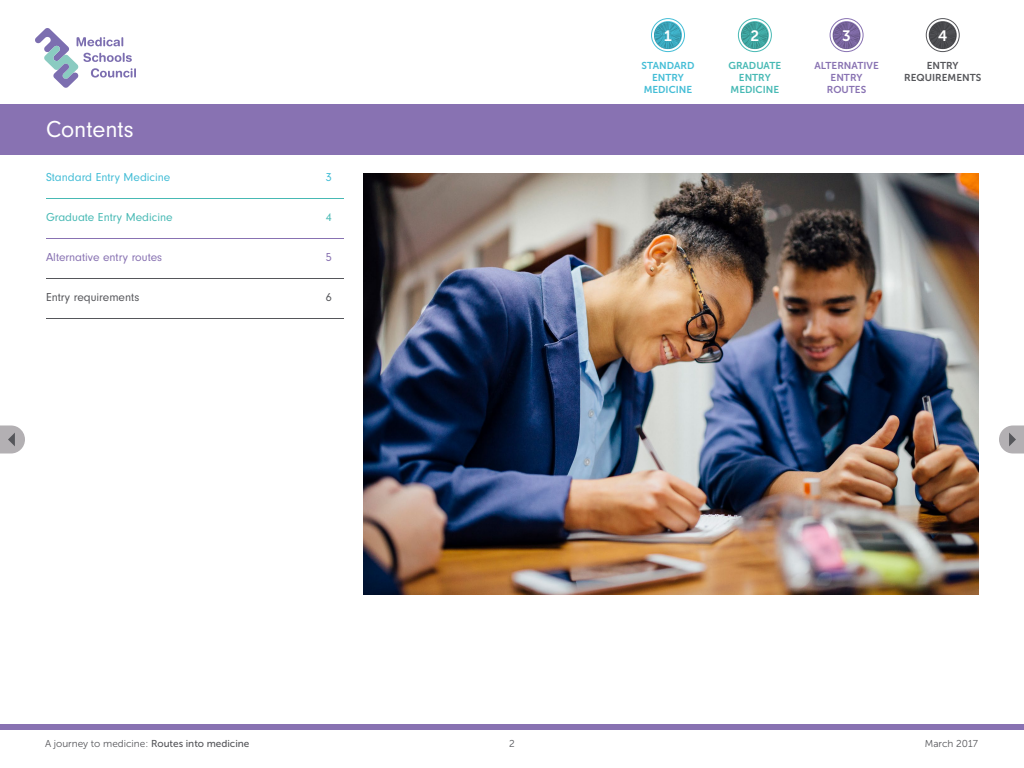
<style>
.page{position:relative;width:1024px;height:768px;background:#fff}
.page>*{position:absolute;margin:0;border:0;box-sizing:border-box;transform-origin:0 0}
.t1{font:24px "Neuzeit Gro";color:#fff}
.t2{font:15px "Museo Sans 700";color:#fff}
.Body{font:12px "Neuzeit Gro";color:#8872b2}
.Body-2{font:12px "Neuzeit Gro";color:#43bdd6}
.Body-3{font:12px "Neuzeit Gro";color:#47b9b4}
.Body-4{font:12px "Neuzeit Gro";color:#55565a}
.t3{font:10px "Museo Sans 300";color:#55565a}
.t4{font:10px/12px "Museo Sans 700";color:#8872b2;text-align:center}
.t5{font:10px/12px "Museo Sans 700";color:#43bdd6;text-align:center}
.t6{font:10px/12px "Museo Sans 700";color:#47b9b4;text-align:center}
.t7{font:10px/12px "Museo Sans 700";color:#55565a;text-align:center}
.s1{font-family:"Museo Sans 500"}
</style>
<div class="page">
<div style="left:0;top:104px;width:1024px;height:51px;background:#8872b2"></div>
<div style="left:0;top:724px;width:1024px;height:6px;background:#8872b2"></div>
<svg style="left:999px;top:426px;width:25px;height:28px"></svg>
<svg style="left:0;top:426px;width:25px;height:28px"></svg>
<img style="left:363px;top:173px;width:615px;height:422px">
<hr style="left:46px;top:198px;width:298px;height:1px;background:#47b9b4">
<hr style="left:46px;top:238px;width:298px;height:1px;background:#8872b2">
<hr style="left:46px;top:318px;width:298px;height:1px;background:#55565a">
<hr style="left:46px;top:278px;width:298px;height:1px;background:#55565a">
<svg style="left:654px;top:21px;width:28px;height:28px"></svg>
<div style="left:651px;top:18px;width:34px;height:34px;border:1px solid #43bdd6;border-radius:50%"></div>
<img style="left:655px;top:22px;width:26px;height:26px">
<svg style="left:741px;top:21px;width:28px;height:28px"></svg>
<div style="left:738px;top:18px;width:34px;height:34px;border:1px solid #47b9b4;border-radius:50%"></div>
<img style="left:742px;top:22px;width:26px;height:26px">
<svg style="left:929px;top:21px;width:28px;height:28px"></svg>
<div style="left:926px;top:18px;width:34px;height:34px;border:1px solid #55565a;border-radius:50%"></div>
<img style="left:930px;top:22px;width:26px;height:26px">
<svg style="left:833px;top:21px;width:28px;height:28px"></svg>
<div style="left:830px;top:18px;width:34px;height:34px;border:1px solid #8872b2;border-radius:50%"></div>
<img style="left:834px;top:22px;width:26px;height:26px">
<svg style="left:35px;top:28px;width:101px;height:60px"></svg>
<p class="t1" style="left:46px;top:116px;width:89px">Contents</p>
<p class="Body-2" style="left:46px;top:171px;width:126px">Standard Entry Medicine</p>
<p class="Body-2" style="left:326px;top:171px;width:7px">3</p>
<p class="Body-3" style="left:46px;top:211px;width:128px">Graduate Entry Medicine</p>
<p class="Body-3" style="left:326px;top:211px;width:7px">4</p>
<p class="Body" style="left:46px;top:251px;width:118px">Alternative entry routes</p>
<p class="Body" style="left:326px;top:251px;width:7px">5</p>
<p class="Body-4" style="left:46px;top:291px;width:95px">Entry requirements</p>
<p class="Body-4" style="left:326px;top:291px;width:7px">6</p>
<p class="t2" style="left:664px;top:27px;width:9px">1</p>
<p class="t5" style="left:642px;top:59px;width:54px">STANDARD<br>ENTRY<br>MEDICINE</p>
<p class="t2" style="left:751px;top:27px;width:10px">2</p>
<p class="t6" style="left:728px;top:59px;width:54px">GRADUATE<br>ENTRY<br>MEDICINE</p>
<p class="t2" style="left:842px;top:27px;width:10px">3</p>
<p class="t4" style="left:814px;top:59px;width:66px">ALTERNATIVE<br>ENTRY<br>ROUTES</p>
<p class="t2" style="left:938px;top:27px;width:11px">4</p>
<p class="t7" style="left:904px;top:59px;width:79px">ENTRY<br>REQUIREMENTS</p>
<p class="t3" style="left:45px;top:738px;width:206px">A journey to medicine: <span class="s1">Routes into medicine</span></p>
<p class="t3" style="left:509px;top:738px;width:7px">2</p>
<p class="t3" style="left:925px;top:738px;width:55px">March 2017</p>
</div>
